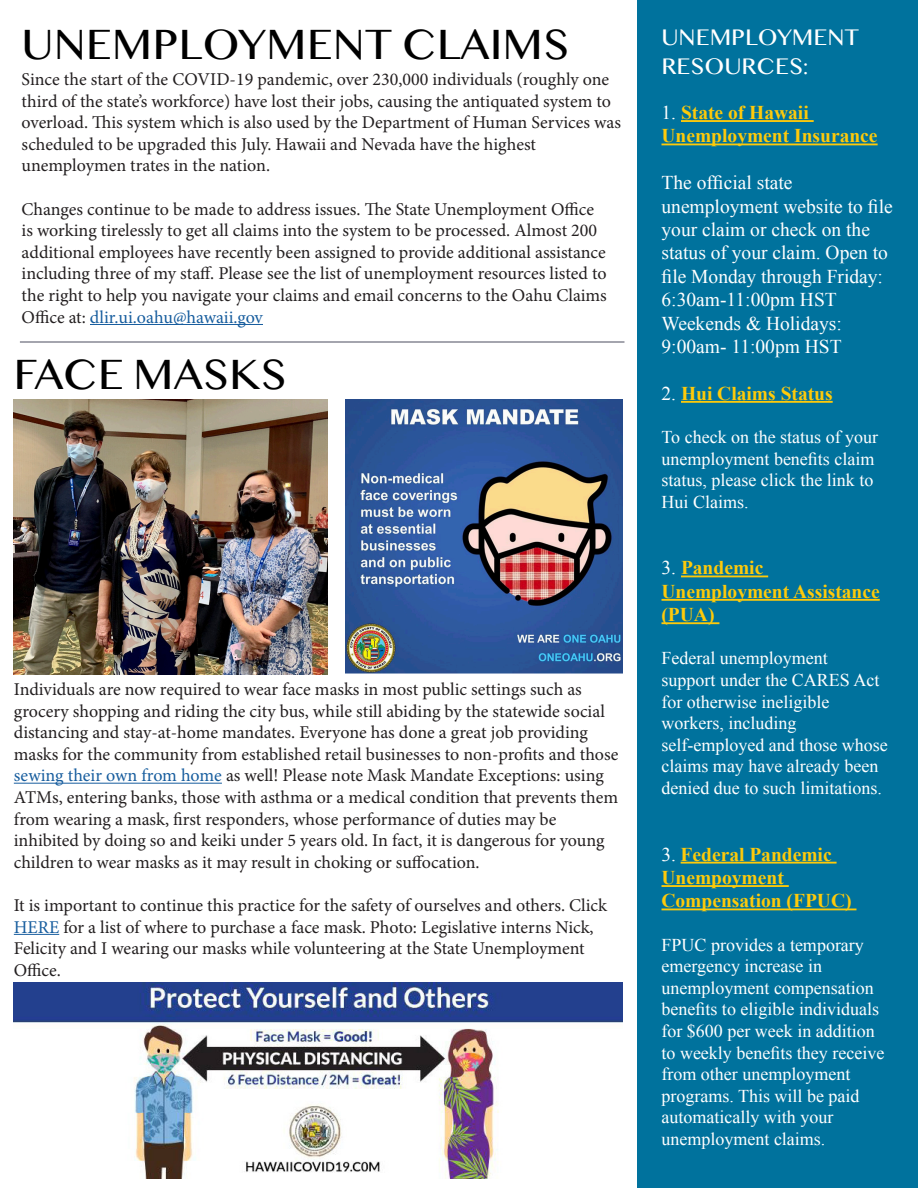
<style>
.page{position:relative;width:918px;height:1188px;background:#fff}
.page>*{position:absolute;margin:0;border:0;box-sizing:border-box;transform-origin:0 0}
.t1{font:45px "Sinhala MN";color:#000}
.t2{font:24px/28.8px "Sinhala MN";color:#fff}
.t3{font:19.5px/23.4px "Times New Roman";color:#fff}
.t4{font:700 19.5px/23.4px "Times New Roman";color:#feca0a}
.t5{font:18px/21.6px "Minion Pro";letter-spacing:-.005em;color:#231f20}
.t6{font:18px/21.6px "Times New Roman";color:#fff}
.s1{color:#175d9e}
.s2{font-weight:400;color:#fff}
</style>
<div class="page">
<img style="left:14px;top:399px;width:313px;height:275px">
<hr style="left:14px;top:783px;width:208px;height:1px;background:#175d9e">
<hr style="left:14px;top:934px;width:45px;height:1px;background:#175d9e">
<hr style="left:20px;top:341px;width:604px;height:2px;background:#878894">
<img style="left:14px;top:983px;width:609px;height:196px">
<img style="left:346px;top:399px;width:277px;height:275px">
<hr style="left:90px;top:324px;width:173px;height:1px;background:#175d9e">
<div style="left:637px;top:0;width:281px;height:1188px;background:#00729d"></div>
<hr style="left:681px;top:120px;width:133px;height:2px;background:#feca0a">
<hr style="left:662px;top:144px;width:216px;height:1px;background:#feca0a">
<hr style="left:681px;top:401px;width:152px;height:2px;background:#feca0a">
<hr style="left:681px;top:576px;width:87px;height:1px;background:#feca0a">
<hr style="left:662px;top:599px;width:218px;height:2px;background:#feca0a">
<hr style="left:662px;top:622px;width:57px;height:2px;background:#feca0a">
<hr style="left:681px;top:862px;width:156px;height:2px;background:#feca0a">
<hr style="left:662px;top:885px;width:127px;height:2px;background:#feca0a">
<hr style="left:662px;top:909px;width:194px;height:1px;background:#feca0a">
<p class="t1" style="left:22px;top:25px;width:550px">UNEMPLOYMENT CLAIMS</p>
<p class="t5" style="left:22px;top:69px;width:601px">Since the start of the COVID-19 pandemic, over 230,000 individuals (roughly one third of the state’s workforce) have lost their jobs, causing the antiquated system to overload. This system which is also used by the Department of Human Services was scheduled to be upgraded this July. Hawaii and Nevada have the highest unemploymen trates in the nation.</p>
<p class="t5" style="left:22px;top:198px;width:587px">Changes continue to be made to address issues. The State Unemployment Office is working tirelessly to get all claims into the system to be processed. Almost 200 additional employees have recently been assigned to provide additional assistance including three of my staff. Please see the list of unemployment resources listed to the right to help you navigate your claims and email concerns to the Oahu Claims Office at: <span class="s1">dlir.ui.oahu@hawaii.gov</span></p>
<p class="t1" style="left:14px;top:355px;width:275px">FACE MASKS</p>
<p class="t5" style="left:14px;top:679px;width:606px">Individuals are now required to wear face masks in most public settings such as grocery shopping and riding the city bus, while still abiding by the statewide social distancing and stay-at-home mandates. Everyone has done a great job providing masks for the community from established retail businesses to non-profits and those <span class="s1">sewing their own from home</span> as well! Please note Mask Mandate Exceptions: using ATMs, entering banks, those with asthma or a medical condition that prevents them from wearing a mask, first responders, whose performance of duties may be inhibited by doing so and keiki under 5 years old. In fact, it is dangerous for young children to wear masks as it may result in choking or suffocation.</p>
<p class="t5" style="left:14px;top:895px;width:595px">It is important to continue this practice for the safety of ourselves and others. Click <span class="s1">HERE</span> for a list of where to purchase a face mask. Photo: Legislative interns Nick, Felicity and I wearing our masks while volunteering at the State Unemployment Office.</p>
<p class="t2" style="left:662px;top:25px;width:199px">UNEMPLOYMENT<br>RESOURCES:</p>
<p class="t4" style="left:662px;top:100px;width:149px"><span class="s2">1.</span> State of Hawaii</p>
<p class="t4" style="left:662px;top:124px;width:218px">Unemployment Insurance</p>
<p class="t3" style="left:662px;top:171px;width:233px">The official state unemployment website to file your claim or check on the status of your claim. Open to file Monday through Friday:<br>6:30am-11:00pm HST<br>Weekends &amp; Holidays:</p>
<p class="t3" style="left:662px;top:334px;width:182px">9:00am- 11:00pm HST</p>
<p class="t4" style="left:662px;top:381px;width:173px"><span class="s2">2.</span> Hui Claims Status</p>
<p class="t6" style="left:662px;top:426px;width:218px">To check on the status of your unemployment benefits claim status, please click the link to<br>Hui Claims.</p>
<p class="t4" style="left:662px;top:556px;width:220px"><span class="s2">3.</span> Pandemic<br>Unemployment Assistance</p>
<p class="t4" style="left:662px;top:602px;width:55px">(PUA)</p>
<p class="t6" style="left:662px;top:647px;width:228px">Federal unemployment<br>support under the CARES Act for otherwise ineligible workers, including self-employed and those whose claims may have already been denied due to such limitations.</p>
<p class="t4" style="left:662px;top:842px;width:192px"><span class="s2">3.</span> Federal Pandemic<br>Unempoyment<br>Compensation (FPUC)</p>
<p class="t6" style="left:662px;top:933px;width:224px">FPUC provides a temporary emergency increase in unemployment compensation benefits to eligible individuals for $600 per week in addition to weekly benefits they receive from other unemployment programs. This will be paid automatically with your unemployment claims.</p>
</div>
